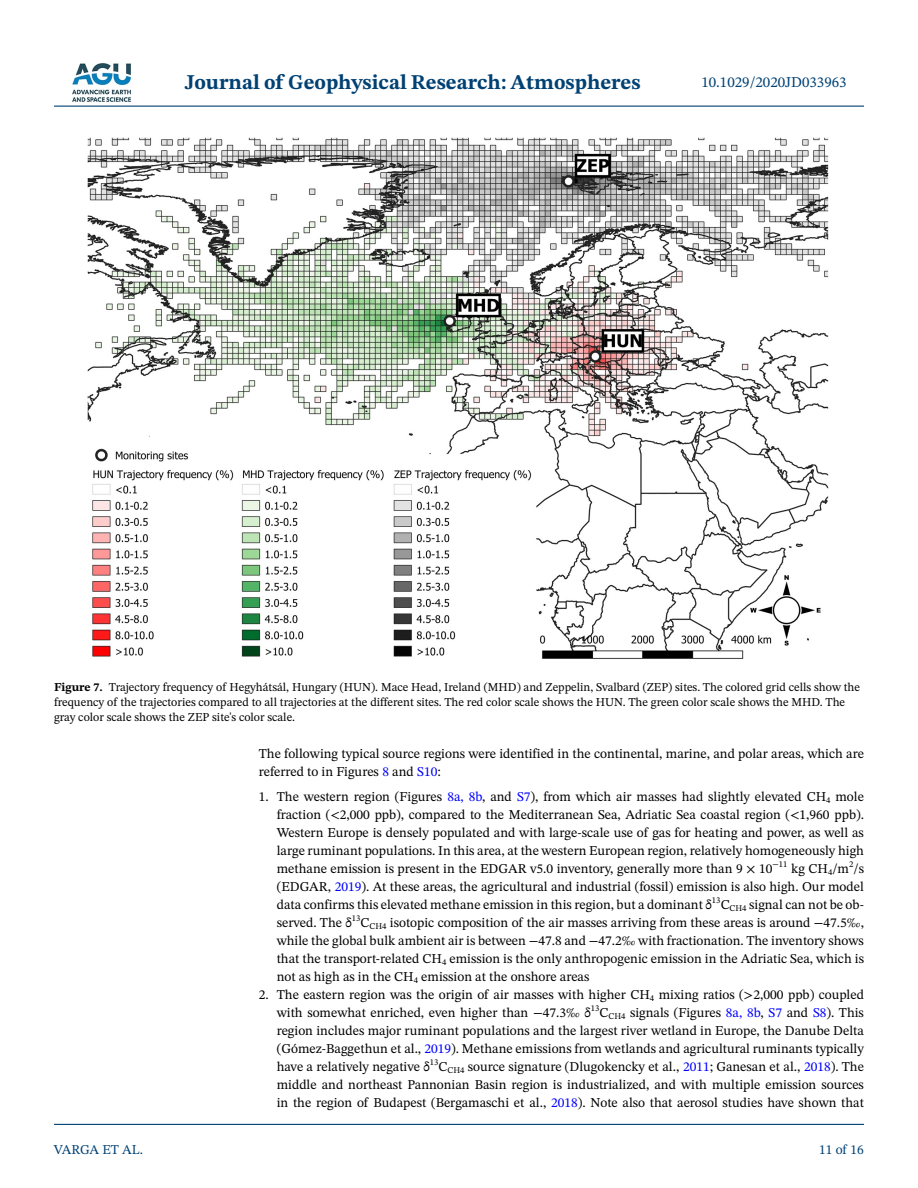
<style>
.page{position:relative;width:918px;height:1188px;background:#fff}
.page>*{position:absolute;margin:0;border:0;box-sizing:border-box;transform-origin:0 0}
.t1{font:700 21px "STIX Two Text";color:#004174}
.t2{font:15px "STIX Two Text";color:#004174}
.t3{font:13.5px/18px "STIX Two Text";color:#000;text-align:justify}
.t4{font:13.5px "STIX Two Text";color:#004174}
.t5{font:12px/15px "STIX Two Text";color:#000}
.t6{font:8.7px "STIX Two Text";color:#000}
.s1{font-weight:700}
.s2{color:#00f}
</style>
<div class="page">
<hr style="left:54px;top:106px;width:810px;height:1px;background:#004174">
<hr style="left:54px;top:1124px;width:810px;height:1px;background:#004174">
<img style="left:72px;top:63px;width:59px;height:39px">
<img style="left:88px;top:137px;width:741px;height:522px">
<h1 class="t1" style="left:185px;top:67px;width:457px">Journal of Geophysical Research: Atmospheres</h1>
<p class="t2" style="left:701px;top:72px;width:147px">10.1029/2020JD033963</p>
<p class="t5" style="left:54px;top:679px;width:808px"><span class="s1">Figure 7.</span> Trajectory frequency of Hegyhátsál, Hungary (HUN). Mace Head, Ireland (MHD) and Zeppelin, Svalbard (ZEP) sites. The colored grid cells show the frequency of the trajectories compared to all trajectories at the different sites. The red color scale shows the HUN. The green color scale shows the MHD. The gray color scale shows the ZEP site's color scale.</p>
<p class="t4" style="left:54px;top:1140px;width:90px">VARGA ET AL.</p>
<p class="t3" style="left:259px;top:744px;width:607px">The following typical source regions were identified in the continental, marine, and polar areas, which are referred to in Figures <span class="s2">8</span> and <span class="s2">S10</span>:</p>
<p class="t3" style="left:277px;top:788px;width:589px;text-indent:-18px">1. The western region (Figures <span class="s2">8a, 8b</span>, and <span class="s2">S7</span>), from which air masses had slightly elevated CH<sub>4</sub> mole fraction (&lt;2,000 ppb), compared to the Mediterranean Sea, Adriatic Sea coastal region (&lt;1,960 ppb).<br>Western Europe is densely populated and with large-scale use of gas for heating and power, as well as large ruminant populations. In this area, at the western European region, relatively homogeneously high methane emission is present in the EDGAR v5.0 inventory, generally more than 9 × 10<sup>−11</sup> kg CH<sub>4</sub>/m /s</p>
<p class="t6" style="left:849px;top:858px;width:6px">2</p>
<p class="t3" style="left:277px;top:878px;width:589px">(EDGAR, <span class="s2">2019</span>). At these areas, the agricultural and industrial (fossil) emission is also high. Our model data confirms this elevated methane emission in this region, but a dominant δ<sup>13</sup>C<sub>CH4</sub> signal can not be ob&shy;served. The δ<sup>13</sup>C<sub>CH4</sub> isotopic composition of the air masses arriving from these areas is around −47.5‰, while the global bulk ambient air is between −47.8 and −47.2‰ with fractionation. The inventory shows that the transport-related CH<sub>4</sub> emission is the only anthropogenic emission in the Adriatic Sea, which is not as high as in the CH<sub>4</sub> emission at the onshore areas</p>
<p class="t3" style="left:277px;top:986px;width:589px;text-indent:-18px">2. The eastern region was the origin of air masses with higher CH<sub>4</sub> mixing ratios (&gt;2,000 ppb) coupled with somewhat enriched, even higher than −47.3‰ δ<sup>13</sup>C<sub>CH4</sub> signals (Figures <span class="s2">8a, 8b</span>, <span class="s2">S7</span> and <span class="s2">S8</span>). This region includes major ruminant populations and the largest river wetland in Europe, the Danube Delta (Gómez-Baggethun et al., <span class="s2">2019</span>). Methane emissions from wetlands and agricultural ruminants typically have a relatively negative δ<sup>13</sup>C<sub>CH4</sub> source signature (Dlugokencky et al., <span class="s2">2011</span>; Ganesan et al., <span class="s2">2018</span>). The middle and northeast Pannonian Basin region is industrialized, and with multiple emission sources in the region of Budapest (Bergamaschi et al., <span class="s2">2018</span>). Note also that aerosol studies have shown that</p>
<p class="t4" style="left:819px;top:1140px;width:46px">11 of 16</p>
</div>
